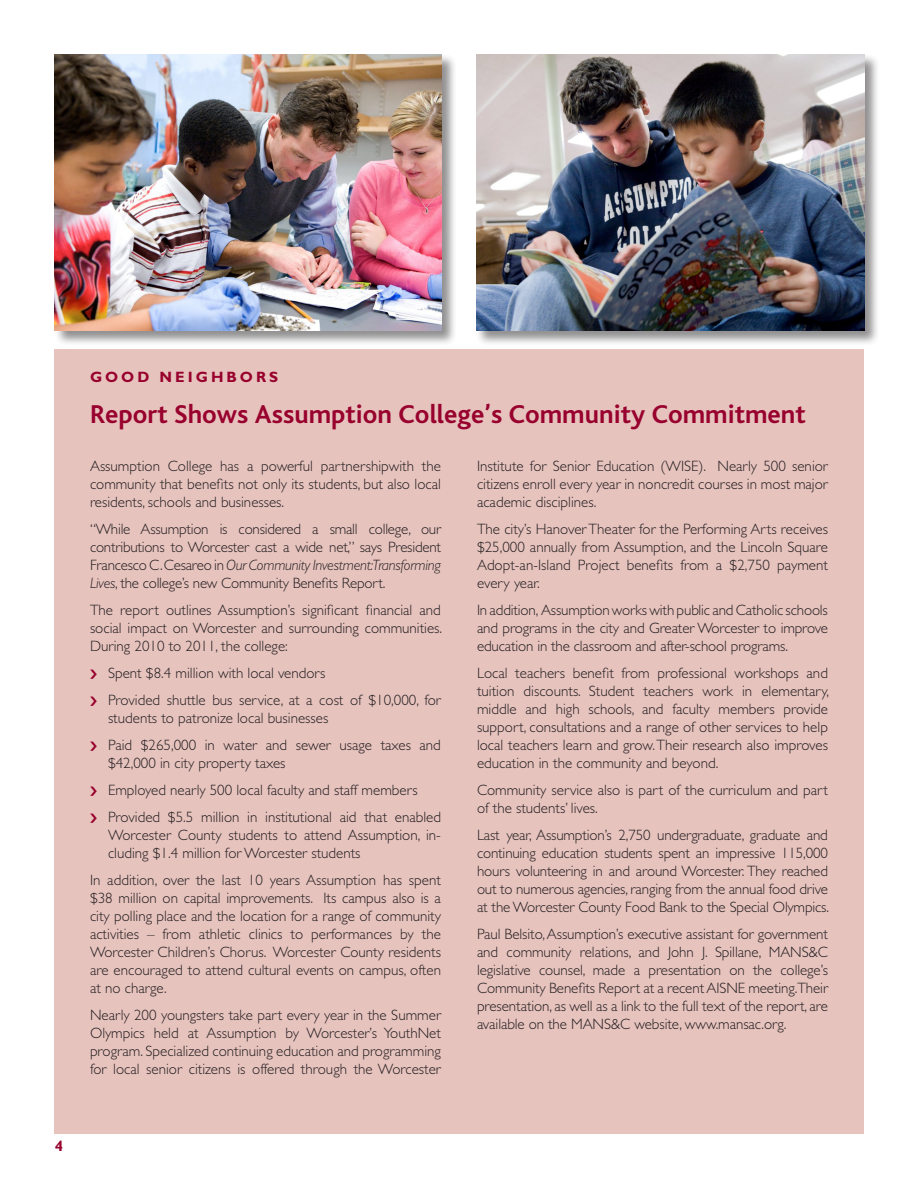
<style>
.page{position:relative;width:918px;height:1188px;background:#fff}
.page>*{position:absolute;margin:0;border:0;box-sizing:border-box;transform-origin:0 0}
.Subhead_1{font:700 27px "Bliss";color:#98012d}
.body_text{font:300 15px/18px "Gill Sans";color:#231f20;text-align:justify}
.hanging_indent{font:300 15px/18px "Gill Sans";color:#231f20}
.Subhead_1-2{font:700 15px "Gill Sans";letter-spacing:.2em;color:#98012d}
.s1{font-style:italic}
</style>
<div class="page">
<div style="left:55px;top:349px;width:809px;height:785px;background:#e7c3be"></div>
<div style="left:54px;top:53px;width:403px;height:293px;background:#231f20;opacity:.5"></div>
<img style="left:55px;top:54px;width:386px;height:276px">
<div style="left:476px;top:53px;width:404px;height:293px;background:#231f20;opacity:.5"></div>
<img style="left:476px;top:54px;width:388px;height:276px">
<p class="Subhead_1-2" style="left:55px;top:1137px;width:10px">4</p>
<p class="Subhead_1-2" style="left:90px;top:368px;width:190px">GOOD NEIGHBORS</p>
<p class="Subhead_1" style="left:90px;top:401px;width:717px">Report Shows Assumption College’s Community Commitment</p>
<p class="body_text" style="left:90px;top:457px;width:352px">Assumption College has a powerful partnershipwith the community that benefits not only its students, but also local residents, schools and businesses.</p>
<p class="body_text" style="left:90px;top:520px;width:353px">“While Assumption is considered a small college, our contributions to Worcester cast a wide net,” says President Francesco C. Cesareo in <span class="s1">Our Community Investment:Transforming Lives</span>, the college’s new Community Benefits Report.</p>
<p class="body_text" style="left:90px;top:601px;width:354px">The report outlines Assumption’s significant financial and social impact on Worcester and surrounding communities.<br>During 2010 to 2011, the college:</p>
<p class="hanging_indent" style="left:108px;top:664px;width:219px">Spent $8.4 million with local vendors</p>
<p class="hanging_indent" style="left:108px;top:691px;width:334px">Provided shuttle bus service, at a cost of $10,000, for students to patronize local businesses</p>
<p class="hanging_indent" style="left:108px;top:736px;width:334px">Paid $265,000 in water and sewer usage taxes and $42,000 in city property taxes</p>
<p class="hanging_indent" style="left:108px;top:781px;width:311px">Employed nearly 500 local faculty and staff members</p>
<p class="hanging_indent" style="left:108px;top:808px;width:335px;text-align:justify">Provided $5.5 million in institutional aid that enabled Worcester County students to attend Assumption, in&shy;cluding $1.4 million for Worcester students</p>
<p class="body_text" style="left:90px;top:871px;width:353px">In addition, over the last 10 years Assumption has spent $38 million on capital improvements. Its campus also is a city polling place and the location for a range of community activities – from athletic clinics to performances by the Worcester Children’s Chorus. Worcester County residents are encouraged to attend cultural events on campus, often at no charge.</p>
<p class="body_text" style="left:90px;top:1006px;width:353px">Nearly 200 youngsters take part every year in the Summer Olympics held at Assumption by Worcester’s YouthNet program. Specialized continuing education and programming for local senior citizens is offered through the Worcester</p>
<p class="body_text" style="left:477px;top:457px;width:352px">Institute for Senior Education (WISE). Nearly 500 senior citizens enroll every year in noncredit courses in most major academic disciplines.</p>
<p class="body_text" style="left:477px;top:520px;width:353px">The city’s Hanover Theater for the Performing Arts receives $25,000 annually from Assumption, and the Lincoln Square Adopt-an-Island Project benefits from a $2,750 payment every year.</p>
<p class="body_text" style="left:477px;top:601px;width:352px">In addition, Assumption works with public and Catholic schools and programs in the city and Greater Worcester to improve education in the classroom and after-school programs.</p>
<p class="body_text" style="left:477px;top:664px;width:354px">Local teachers benefit from professional workshops and tuition discounts. Student teachers work in elementary, middle and high schools, and faculty members provide support, consultations and a range of other services to help local teachers learn and grow. Their research also improves education in the community and beyond.</p>
<p class="body_text" style="left:477px;top:781px;width:352px">Community service also is part of the curriculum and part of the students’ lives.</p>
<p class="body_text" style="left:477px;top:826px;width:354px">Last year, Assumption’s 2,750 undergraduate, graduate and continuing education students spent an impressive 115,000 hours volunteering in and around Worcester. They reached out to numerous agencies, ranging from the annual food drive at the Worcester County Food Bank to the Special Olympics.</p>
<p class="body_text" style="left:477px;top:925px;width:353px">Paul Belsito, Assumption’s executive assistant for government and community relations, and John J. Spillane, MANS&amp;C legislative counsel, made a presentation on the college’s Community Benefits Report at a recent AISNE meeting.Their presentation, as well as a link to the full text of the report, are available on the MANS&amp;C website, www.mansac.org.</p>
</div>
